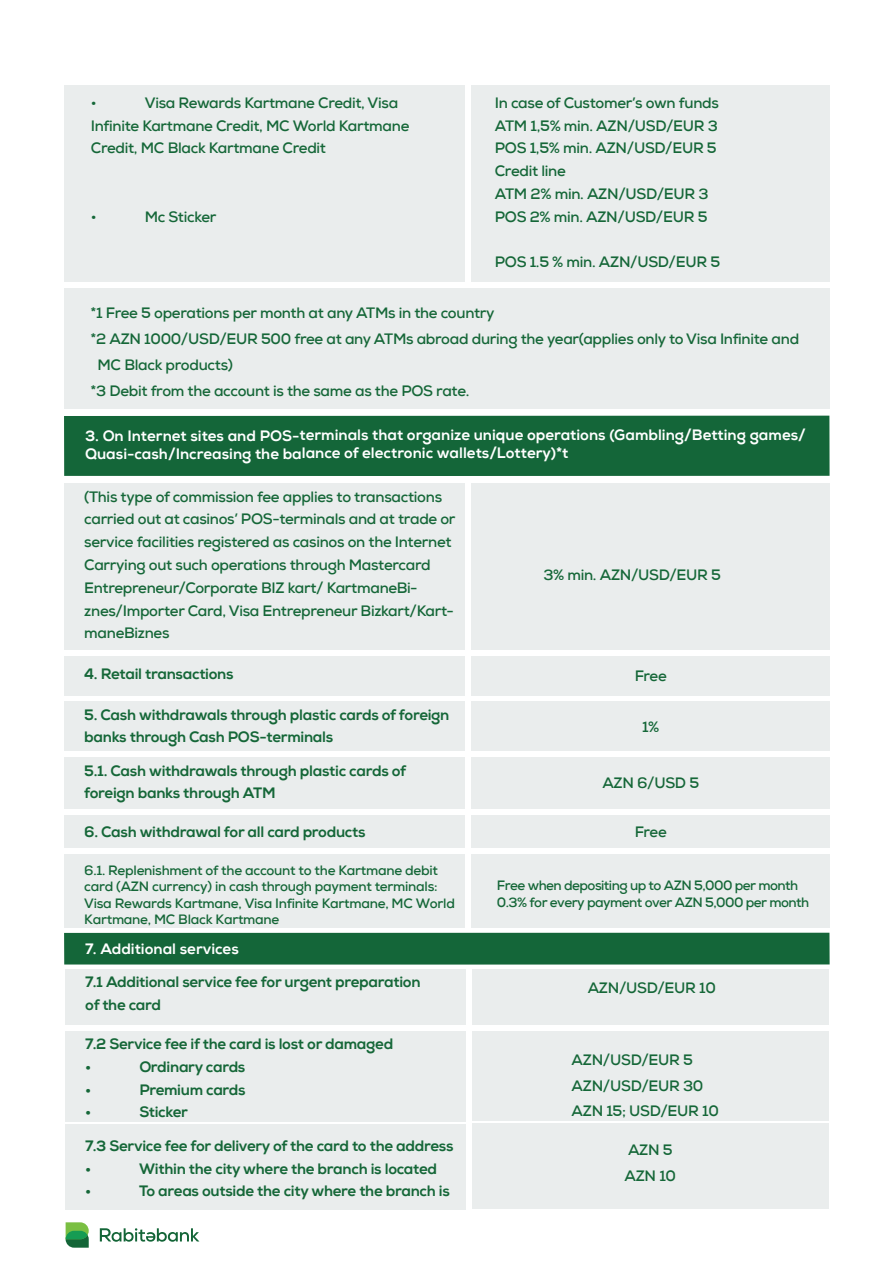
<style>
.page{position:relative;width:893px;height:1263px;background:#fff}
.page>*{position:absolute;margin:0;border:0;box-sizing:border-box;transform-origin:0 0}
.t1{font:700 15px/22.8px "Nexa";letter-spacing:-.02em;color:#156738}
.t2{font:800 15px/22.8px "Nexa";letter-spacing:-.02em;color:#156738}
.t3{font:800 15px/18.1px "Nexa";color:#fff}
.t4{font:700 13.5px/16.2px "Nexa";letter-spacing:-.02em;color:#156738}
.t5{font:700 13.5px/16.2px "Nexa";letter-spacing:-.04em;color:#156738}
</style>
<div class="page">
<svg style="left:100px;top:1228px;width:99px;height:14px"></svg>
<svg style="left:66px;top:1222px;width:23px;height:26px"></svg>
<div style="left:64px;top:289px;width:765px;height:120px;background:#eaeded"></div>
<div style="left:471px;top:85px;width:358px;height:197px;background:#eaeded"></div>
<div style="left:64px;top:85px;width:401px;height:197px;background:#eaeded"></div>
<div style="left:472px;top:1124px;width:356px;height:85px;background:#eaeded"></div>
<div style="left:65px;top:1124px;width:401px;height:86px;background:#eaeded"></div>
<div style="left:64px;top:933px;width:766px;height:31px;background:#146639"></div>
<div style="left:472px;top:1031px;width:356px;height:90px;background:#eaeded"></div>
<div style="left:65px;top:1031px;width:401px;height:90px;background:#eaeded"></div>
<div style="left:472px;top:970px;width:356px;height:55px;background:#eaeded"></div>
<div style="left:65px;top:969px;width:401px;height:55px;background:#eaeded"></div>
<div style="left:471px;top:656px;width:358px;height:39px;background:#eaeded"></div>
<div style="left:64px;top:416px;width:766px;height:60px;background:#146639"></div>
<div style="left:471px;top:484px;width:358px;height:166px;background:#eaeded"></div>
<div style="left:64px;top:484px;width:401px;height:166px;background:#eaeded"></div>
<div style="left:64px;top:656px;width:401px;height:39px;background:#eaeded"></div>
<div style="left:471px;top:702px;width:358px;height:49px;background:#eaeded"></div>
<div style="left:64px;top:702px;width:401px;height:49px;background:#eaeded"></div>
<div style="left:471px;top:758px;width:358px;height:51px;background:#eaeded"></div>
<div style="left:64px;top:758px;width:401px;height:51px;background:#eaeded"></div>
<div style="left:471px;top:816px;width:358px;height:32px;background:#eaeded"></div>
<div style="left:64px;top:816px;width:401px;height:32px;background:#eaeded"></div>
<div style="left:471px;top:854px;width:358px;height:74px;background:#eaeded"></div>
<div style="left:64px;top:854px;width:401px;height:74px;background:#eaeded"></div>
<p class="t1" style="left:91px;top:91px;width:320px;text-indent:54px">Visa Rewards Kartmane Credit, Visa<br>Infinite Kartmane Credit, MC World Kartmane<br>Credit, MC Black Kartmane Credit</p>
<p class="t1" style="left:91px;top:91px;width:7px">•</p>
<p class="t1" style="left:91px;top:205px;width:7px">•</p>
<p class="t1" style="left:145px;top:205px;width:73px">Mc Sticker</p>
<p class="t1" style="left:495px;top:91px;width:226px">In case of Customer’s own funds<br>ATM 1,5% min. AZN/USD/EUR 3<br>POS 1,5% min. AZN/USD/EUR 5<br>Credit line<br>ATM 2% min. AZN/USD/EUR 3<br>POS 2% min. AZN/USD/EUR 5</p>
<p class="t1" style="left:495px;top:251px;width:227px">POS 1.5 % min. AZN/USD/EUR 5</p>
<p class="t1" style="left:91px;top:302px;width:405px">*1 Free 5 operations per month at any ATMs in the country</p>
<p class="t1" style="left:91px;top:328px;width:710px">*2 AZN 1000/USD/EUR 500 free at any ATMs abroad during the year(applies only to Visa Infinite and</p>
<p class="t1" style="left:97px;top:353px;width:137px">MC Black products)</p>
<p class="t1" style="left:91px;top:379px;width:380px">*3 Debit from the account is the same as the POS rate.</p>
<p class="t3" style="left:85px;top:426px;width:722px">3. On Internet sites and POS-terminals that organize unique operations (Gambling/Betting games/<br>Quasi-cash/Increasing the balance of electronic wallets/Lottery)*t</p>
<p class="t1" style="left:84px;top:485px;width:373px">(This type of commission fee applies to transactions carried out at casinos’ POS-terminals and at trade or service facilities registered as casinos on the Internet Carrying out such operations through Mastercard Entrepreneur/Corporate BIZ kart/ KartmaneBi&shy;znes/Importer Card, Visa Entrepreneur Bizkart/Kart&shy;maneBiznes</p>
<p class="t1" style="left:543px;top:564px;width:179px">3% min. AZN/USD/EUR 5</p>
<p class="t2" style="left:84px;top:663px;width:151px">4. Retail transactions</p>
<p class="t2" style="left:84px;top:703px;width:367px">5. Cash withdrawals through plastic cards of foreign banks through Cash POS-terminals</p>
<p class="t1" style="left:635px;top:664px;width:34px">Free</p>
<p class="t1" style="left:642px;top:715px;width:19px">1%</p>
<p class="t2" style="left:84px;top:759px;width:323px">5.1. Cash withdrawals through plastic cards of foreign banks through ATM</p>
<p class="t2" style="left:84px;top:820px;width:283px">6. Cash withdrawal for all card products</p>
<p class="t1" style="left:635px;top:820px;width:34px">Free</p>
<p class="t4" style="left:84px;top:862px;width:372px">6.1. Replenishment of the account to the Kartmane debit card (AZN currency) in cash through payment terminals:<br>Visa Rewards Kartmane, Visa Infinite Kartmane, MC World Kartmane, MC Black Kartmane</p>
<p class="t1" style="left:602px;top:772px;width:98px">AZN 6/USD 5</p>
<p class="t5" style="left:497px;top:878px;width:314px">Free when depositing up to AZN 5,000 per month<br>0.3% for every payment over AZN 5,000 per month</p>
<p class="t3" style="left:85px;top:940px;width:155px">7. Additional services</p>
<p class="t2" style="left:85px;top:971px;width:337px">7.1 Additional service fee for urgent preparation of the card</p>
<p class="t2" style="left:85px;top:1032px;width:309px">7.2 Service fee if the card is lost or damaged •</p>
<p class="t2" style="left:139px;top:1055px;width:108px">Ordinary cards</p>
<p class="t2" style="left:85px;top:1078px;width:8px">•</p>
<p class="t2" style="left:139px;top:1078px;width:108px">Premium cards</p>
<p class="t2" style="left:85px;top:1101px;width:8px">•</p>
<p class="t2" style="left:139px;top:1101px;width:50px">Sticker</p>
<p class="t2" style="left:85px;top:1134px;width:370px">7.3 Service fee for delivery of the card to the address •</p>
<p class="t2" style="left:139px;top:1157px;width:299px">Within the city where the branch is located</p>
<p class="t2" style="left:85px;top:1180px;width:8px">•</p>
<p class="t2" style="left:139px;top:1180px;width:312px">To areas outside the city where the branch is</p>
<p class="t1" style="left:588px;top:976px;width:130px">AZN/USD/EUR 10</p>
<p class="t1" style="left:572px;top:1046px;width:149px;line-height:25.8px">AZN/USD/EUR 5<br>AZN/USD/EUR 30<br>AZN 15; USD/EUR 10</p>
<p class="t1" style="left:625px;top:1136px;width:53px;line-height:25.8px">AZN 5<br>AZN 10</p>
</div>
